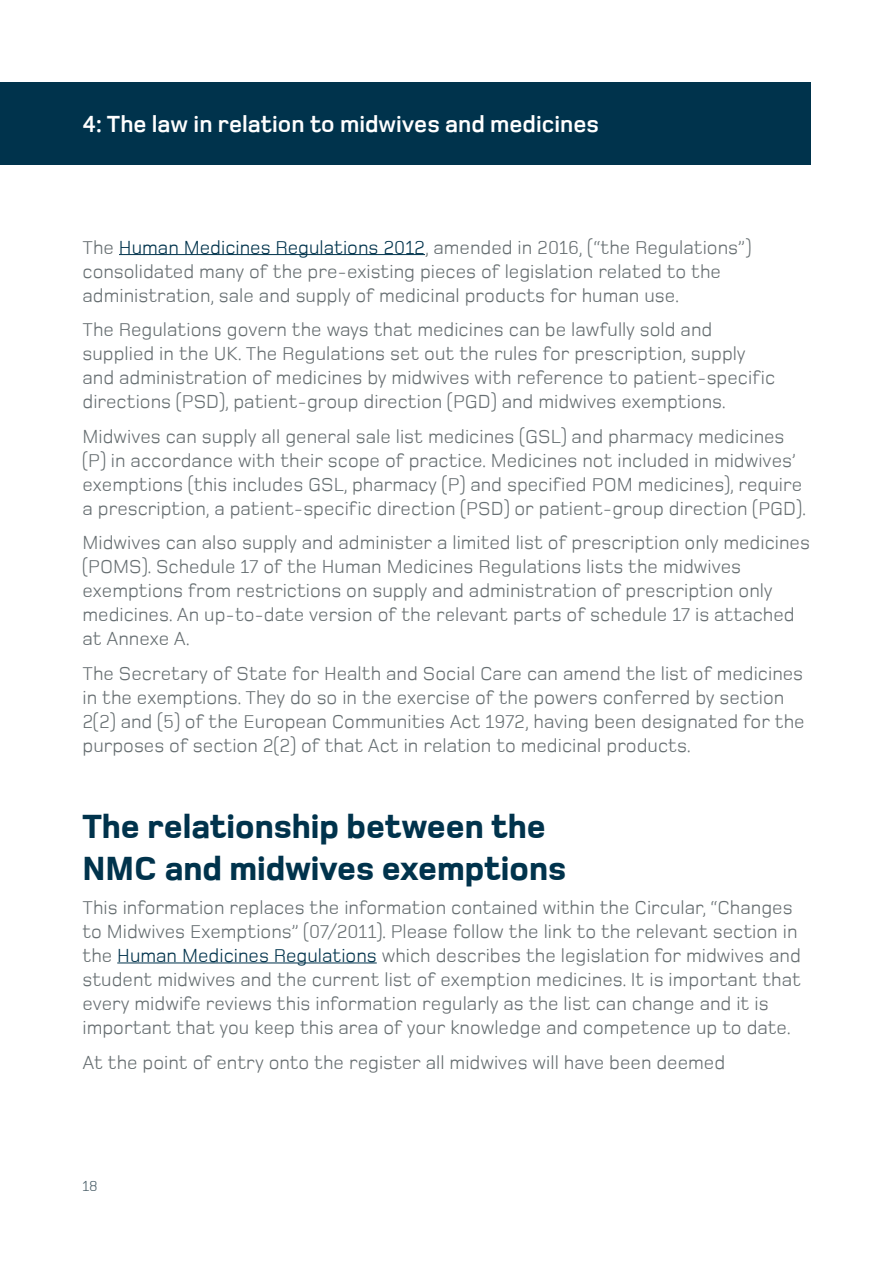
<style>
.page{position:relative;width:893px;height:1263px;background:#fff}
.page>*{position:absolute;margin:0;border:0;box-sizing:border-box;transform-origin:0 0}
.t1{font:800 34.5px/41.4px "Foundry Monoline";color:#00334c}
.t2{font:700 24px "Foundry Monoline";color:#fff}
.t3{font:19.5px/24px "Foundry Monoline";color:#666e71}
.t4{font:15px "Foundry Monoline";color:#475c66}
.s1{color:#00334c}
</style>
<div class="page">
<div style="left:0;top:82px;width:810px;height:83px;background:#00334c"></div>
<hr style="left:119px;top:254px;width:306px;height:1px;background:#00334c">
<hr style="left:117px;top:963px;width:260px;height:1px;background:#00334c">
<p class="t2" style="left:82px;top:111px;width:518px">4: The law in relation to midwives and medicines</p>
<p class="t3" style="left:82px;top:235px;width:670px">The <span class="s1">Human Medicines Regulations 2012</span>, amended in 2016, (“the Regulations”) consolidated many of the pre-existing pieces of legislation related to the administration, sale and supply of medicinal products for human use.</p>
<p class="t3" style="left:82px;top:318px;width:694px">The Regulations govern the ways that medicines can be lawfully sold and supplied in the UK. The Regulations set out the rules for prescription, supply and administration of medicines by midwives with reference to patient-specific directions (PSD), patient-group direction (PGD) and midwives exemptions.</p>
<p class="t3" style="left:82px;top:424px;width:725px">Midwives can supply all general sale list medicines (GSL) and pharmacy medicines (P) in accordance with their scope of practice. Medicines not included in midwives’ exemptions (this includes GSL, pharmacy (P) and specified POM medicines), require a prescription, a patient-specific direction (PSD) or patient-group direction (PGD).</p>
<p class="t3" style="left:82px;top:531px;width:729px">Midwives can also supply and administer a limited list of prescription only medicines (POMS). Schedule 17 of the Human Medicines Regulations lists the midwives exemptions from restrictions on supply and administration of prescription only medicines. An up-to-date version of the relevant parts of schedule 17 is attached at Annexe A.</p>
<p class="t3" style="left:82px;top:661px;width:724px">The Secretary of State for Health and Social Care can amend the list of medicines in the exemptions. They do so in the exercise of the powers conferred by section 2(2) and (5) of the European Communities Act 1972, having been designated for the purposes of section 2(2) of that Act in relation to medicinal products.</p>
<p class="t1" style="left:82px;top:806px;width:485px">The relationship between the<br>NMC and midwives exemptions</p>
<p class="t3" style="left:82px;top:895px;width:720px">This information replaces the information contained within the Circular, “Changes to Midwives Exemptions” (07/2011). Please follow the link to the relevant section in the <span class="s1">Human Medicines Regulations</span> which describes the legislation for midwives and student midwives and the current list of exemption medicines. It is important that every midwife reviews this information regularly as the list can change and it is important that you keep this area of your knowledge and competence up to date.</p>
<p class="t3" style="left:82px;top:1050px;width:644px">At the point of entry onto the register all midwives will have been deemed</p>
<p class="t4" style="left:82px;top:1178px;width:17px">18</p>
</div>
